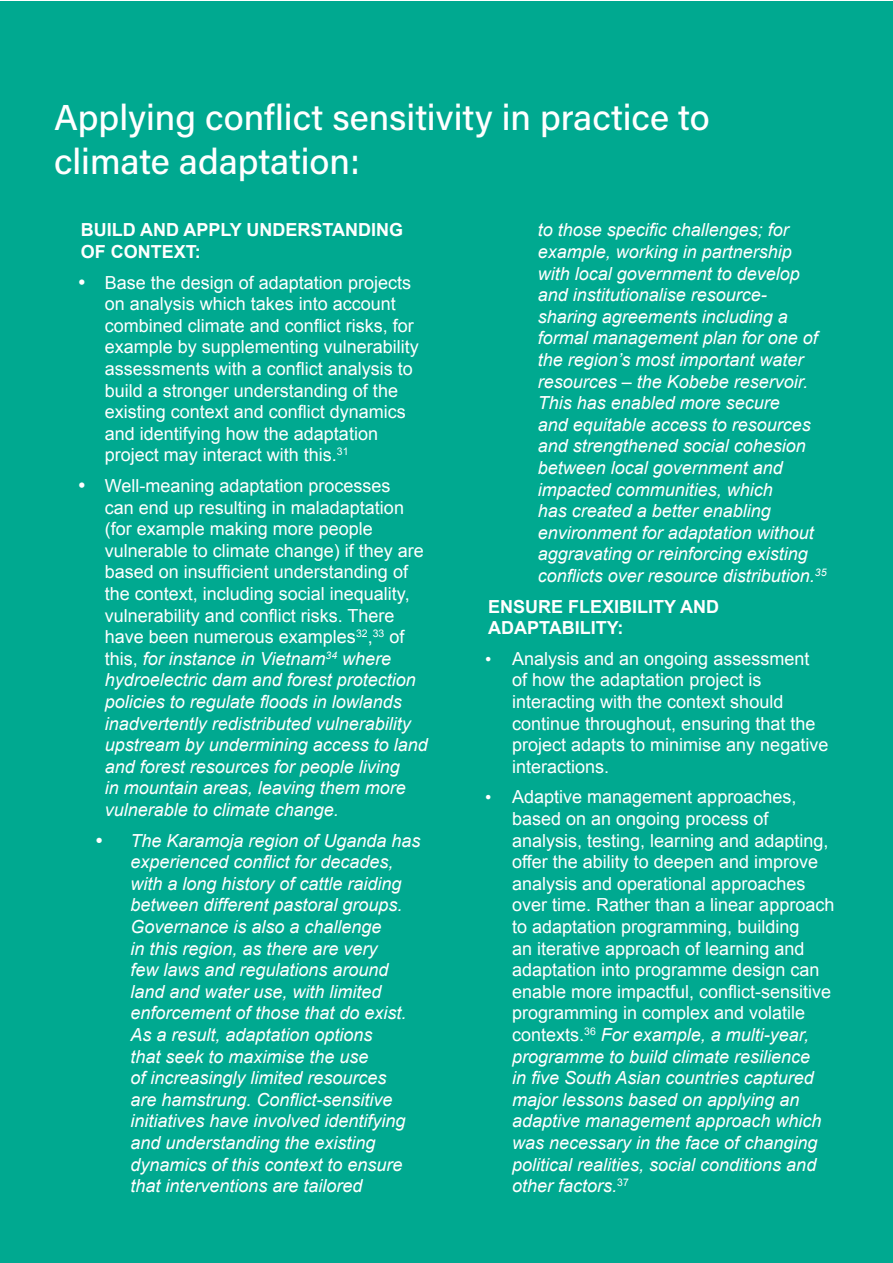
<style>
.page{position:relative;width:893px;height:1263px;background:#fff}
.page>*{position:absolute;margin:0;border:0;box-sizing:border-box;transform-origin:0 0}
.t1{font:500 36px/43.2px "Acumin Pro";color:#fff}
.t2{font:18px/21.6px "Arial";color:#fff}
.t3{font:italic 18px/21.6px "Arial";color:#fff}
.t4{font:700 18px/21.6px "Arial";color:#fff}
.s1{font-style:italic}
.s2{font-family:"Times New Roman"}
</style>
<div class="page">
<div style="left:1px;top:1px;width:892px;height:1261px;background:#00a990"></div>
<h1 class="t1" style="left:54px;top:95px;width:657px">Applying conflict sensitivity in practice to climate adaptation:</h1>
<p class="t4" style="left:81px;top:220px;width:324px">BUILD AND APPLY UNDERSTANDING<br>OF CONTEXT:</p>
<p class="t2" style="left:105px;top:272px;width:316px;text-indent:-27px">• Base the design of adaptation projects on analysis which takes into account combined climate and conflict risks, for example by supplementing vulnerability assessments with a conflict analysis to build a stronger understanding of the existing context and conflict dynamics and identifying how the adaptation project may interact with this.<sup>31</sup></p>
<p class="t2" style="left:105px;top:475px;width:325px;text-indent:-27px">• Well-meaning adaptation processes<br>can end up resulting in maladaptation (for example making more people vulnerable to climate change) if they are based on insufficient understanding of the context, including social inequality, vulnerability and conflict risks. There have been numerous examples<sup>32</sup>,<sup>33</sup> of this, <span class="s1">for instance in Vietnam</span><sup>34</sup> <span class="s1">where hydroelectric dam and forest protection policies to regulate floods in lowlands inadvertently redistributed vulnerability upstream by undermining access to land and forest resources for people living<br>in mountain areas, leaving them more vulnerable to climate change.</span></p>
<p class="t3" style="left:130px;top:830px;width:292px">The Karamoja region of Uganda has experienced conflict for decades, with a long history of cattle raiding between different pastoral groups.<br>Governance is also a challenge<br>in this region, as there are very<br>few laws and regulations around land and water use, with limited enforcement of those that do exist.<br>As a result, adaptation options<br>that seek to maximise the use<br>of increasingly limited resources<br>are hamstrung. Conflict-sensitive initiatives have involved identifying and understanding the existing dynamics of this context to ensure that interventions are tailored</p>
<p class="t3" style="left:538px;top:219px;width:290px">to those specific challenges; for example, working in partnership with local government to develop and institutionalise resource&shy;sharing agreements including a formal management plan for one of the region’s most important water resources – the Kobebe reservoir.<br>This has enabled more secure<br>and equitable access to resources and strengthened social cohesion between local government and impacted communities, which<br>has created a better enabling environment for adaptation without aggravating or reinforcing existing conflicts over resource distribution.<sup>35</sup></p>
<p class="t4" style="left:488px;top:596px;width:233px">ENSURE FLEXIBILITY AND<br>ADAPTABILITY:</p>
<p class="t2" style="left:512px;top:648px;width:318px;text-indent:-27px"><span class="s2">•</span> Analysis and an ongoing assessment of how the adaptation project is interacting with the context should continue throughout, ensuring that the project adapts to minimise any negative interactions.</p>
<p class="t2" style="left:512px;top:786px;width:324px;text-indent:-27px"><span class="s2">•</span> Adaptive management approaches, based on an ongoing process of analysis, testing, learning and adapting, offer the ability to deepen and improve analysis and operational approaches over time. Rather than a linear approach to adaptation programming, building<br>an iterative approach of learning and adaptation into programme design can enable more impactful, conflict-sensitive programming in complex and volatile contexts.<sup>36</sup> <span class="s1">For example, a multi-year, programme to build climate resilience<br>in five South Asian countries captured major lessons based on applying an adaptive management approach which was necessary in the face of changing political realities, social conditions and other factors.</span><sup>37</sup></p>
</div>
